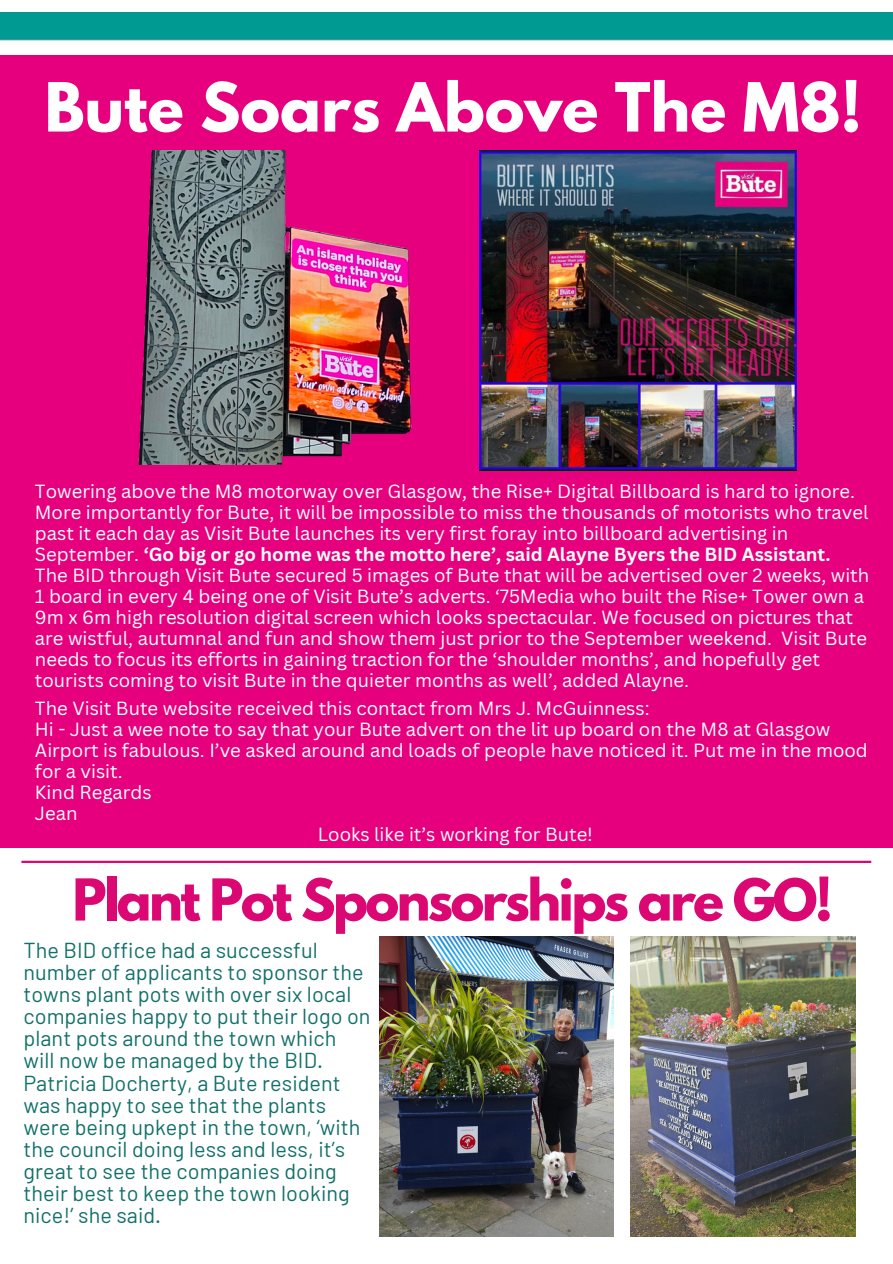
<style>
.page{position:relative;width:893px;height:1264px;background:#fff}
.page>*{position:absolute;margin:0;border:0;box-sizing:border-box;transform-origin:0 0}
.t1{font:700 60px "League Spartan";color:#fff}
.t2{font:700 51.15px "League Spartan";letter-spacing:-.05em;color:#db0873}
.t3{font:21.6px/22px "Barlow";letter-spacing:.005em;color:#12706a}
.t4{font:18.45px/21px "Canva Sans";color:#fff}
.s1{font-weight:700}
</style>
<div class="page">
<div style="left:0;top:12px;width:892px;height:27px;background:#009a92"></div>
<hr style="left:0;top:39px;width:892px;height:1px;background:#108c85">
<hr style="left:21px;top:860px;width:850px;height:3px;background:#db0873">
<div style="left:0;top:55px;width:892px;height:792px;background:#e6007e"></div>
<img style="left:379px;top:936px;width:234px;height:300px">
<img style="left:138px;top:151px;width:274px;height:313px">
<img style="left:479px;top:151px;width:317px;height:319px">
<img style="left:630px;top:936px;width:225px;height:300px">
<p class="t1" style="left:45px;top:77px;width:818px">Bute Soars Above The M8!</p>
<p class="t4" style="left:35px;top:481px;width:835px">Towering above the M8 motorway over Glasgow, the Rise+ Digital Billboard is hard to ignore.<br>More importantly for Bute, it will be impossible to miss the thousands of motorists who travel past it each day as Visit Bute launches its very first foray into billboard advertising in September. <span class="s1">‘Go big or go home was the motto here’, said Alayne Byers the BID Assistant.<br></span>The BID through Visit Bute secured 5 images of Bute that will be advertised over 2 weeks, with 1 board in every 4 being one of Visit Bute’s adverts. ‘75Media who built the Rise+ Tower own a 9m x 6m high resolution digital screen which looks spectacular. We focused on pictures that are wistful, autumnal and fun and show them just prior to the September weekend. Visit Bute needs to focus its efforts in gaining traction for the ‘shoulder months’, and hopefully get tourists coming to visit Bute in the quieter months as well’, added Alayne.</p>
<p class="t4" style="left:35px;top:697px;width:616px">The Visit Bute website received this contact from Mrs J. McGuinness:</p>
<p class="t4" style="left:35px;top:718px;width:834px">Hi - Just a wee note to say that your Bute advert on the lit up board on the M8 at Glasgow<br>Airport is fabulous. I’ve asked around and loads of people have noticed it. Put me in the mood for a visit.</p>
<p class="t4" style="left:35px;top:781px;width:118px">Kind Regards</p>
<p class="t4" style="left:35px;top:802px;width:44px">Jean</p>
<p class="t4" style="left:318px;top:823px;width:277px">Looks like it’s working for Bute!</p>
<p class="t2" style="left:72px;top:874px;width:761px">Plant Pot Sponsorships are GO!</p>
<p class="t3" style="left:23px;top:938px;width:348px">The BID office had a successful number of applicants to sponsor the towns plant pots with over six local companies happy to put their logo on plant pots around the town which will now be managed by the BID.<br>Patricia Docherty, a Bute resident was happy to see that the plants were being upkept in the town, ‘with the council doing less and less, it’s great to see the companies doing their best to keep the town looking nice!’ she said.</p>
</div>
